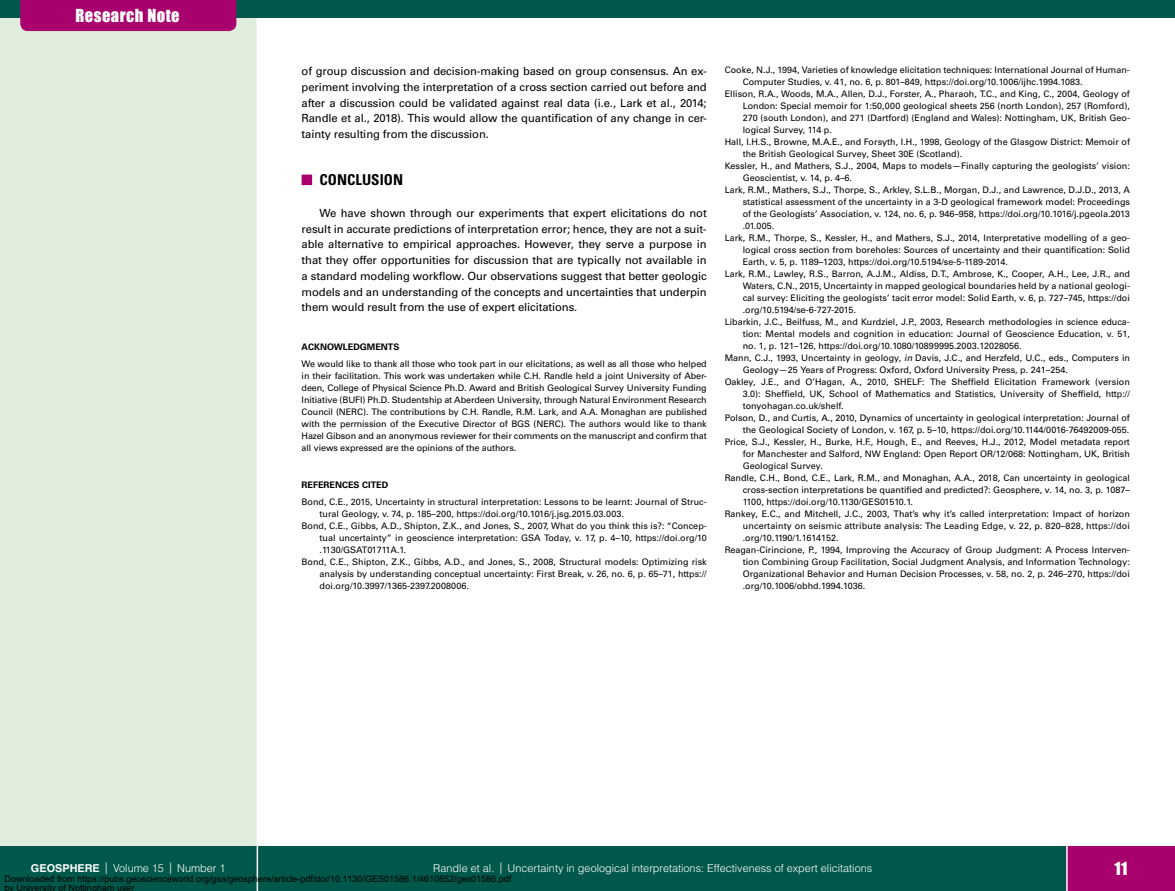
<style>
.page{position:relative;width:1175px;height:891px;background:#fff}
.page>*{position:absolute;margin:0;border:0;box-sizing:border-box;transform-origin:0 0}
.t1{font:16.5px "Impact";letter-spacing:.03em;color:#fff}
.t2{font:700 condensed 15px "Univers LT Std";color:#000}
.t3{font:11.25px/15.8px "Univers LT Std";letter-spacing:-.01em;color:#000;text-align:justify}
.t4{font:300 10.8px "Helvetica LT Std";color:#fff}
.t5{font:9px/12px "Univers LT Std";color:#000;text-align:justify}
.t6{font:9px/9px "Arial";color:#000}
.t7{font:700 9px "Univers LT Std";color:#000}
.s1{font-style:italic}
.s2{font-weight:700}
.s3{font-size:11.25px}
</style>
<div class="page">
<div style="left:0;top:0;width:256px;height:891px;background:#e0ecdc"></div>
<div style="left:0;top:846px;width:1174px;height:45px;background:#00584a"></div>
<hr style="left:256px;top:0;width:2px;height:891px;background:#fff">
<div style="left:0;top:0;width:1174px;height:18px;background:#00584a"></div>
<div style="left:20px;top:0;width:216px;height:31px;background:#a8006c"></div>
<div style="left:1066px;top:846px;width:108px;height:45px;background:#a8006c"></div>
<hr style="left:1066px;top:846px;width:1px;height:45px;background:#fff">
<div style="left:302px;top:175px;width:10px;height:10px;background:#a8006c"></div>
<h1 class="t1" style="left:75px;top:3px;width:106px">Research Note</h1>
<p class="t3" style="left:302px;top:63px;width:407px">of group discussion and decision-making based on group consensus. An ex&shy;periment involving the interpretation of a cross section carried out before and after a discussion could be validated against real data (i.e., Lark et al., 2014; Randle et al., 2018). This would allow the quantification of any change in cer&shy;tainty resulting from the discussion.</p>
<h2 class="t2" style="left:320px;top:171px;width:85px">CONCLUSION</h2>
<p class="t3" style="left:302px;top:205px;width:407px;text-indent:18px">We have shown through our experiments that expert elicitations do not result in accurate predictions of interpretation error; hence, they are not a suit&shy;able alternative to empirical approaches. However, they serve a purpose in that they offer opportunities for discussion that are typically not available in a standard modeling workflow. Our observations suggest that better geologic models and an understanding of the concepts and uncertainties that underpin them would result from the use of expert elicitations.</p>
<p class="t7" style="left:302px;top:342px;width:99px">ACKNOWLEDGMENTS</p>
<p class="t5" style="left:302px;top:358px;width:407px">We would like to thank all those who took part in our elicitations, as well as all those who helped in their facilitation. This work was undertaken while C.H. Randle held a joint University of Aber&shy;deen, College of Physical Science Ph.D. Award and British Geological Survey University Funding Initiative (BUFI) Ph.D. Studentship at Aberdeen University, through Natural Environment Research Council (NERC). The contributions by C.H. Randle, R.M. Lark, and A.A. Monaghan are published with the permission of the Executive Director of BGS (NERC). The authors would like to thank Hazel Gibson and an anonymous reviewer for their comments on the manuscript and confirm that all views expressed are the opinions of the authors.</p>
<p class="t7" style="left:302px;top:480px;width:88px">REFERENCES CITED</p>
<p class="t5" style="left:302px;top:496px;width:406px">Bond, C.E., 2015, Uncertainty in structural interpretation: Lessons to be learnt: Journal of Struc-</p>
<p class="t5" style="left:320px;top:508px;width:306px">tural Geology, v. 74, p. 185–200, https://doi.org/10.1016/j.jsg.2015.03.003.</p>
<p class="t5" style="left:302px;top:520px;width:407px">Bond, C.E., Gibbs, A.D., Shipton, Z.K., and Jones, S., 2007, What do you think this is?: “Concep-</p>
<p class="t5" style="left:320px;top:532px;width:388px">tual uncertainty” in geoscience interpretation: GSA Today, v. 17, p. 4–10, https://doi.org/10</p>
<p class="t5" style="left:320px;top:544px;width:88px">.1130/GSAT01711A.1.</p>
<p class="t5" style="left:302px;top:556px;width:406px">Bond, C.E., Shipton, Z.K., Gibbs, A.D., and Jones, S., 2008, Structural models: Optimizing risk</p>
<p class="t5" style="left:320px;top:568px;width:389px">analysis by understanding conceptual uncertainty: First Break, v. 26, no. 6, p. 65–71, https://</p>
<p class="t5" style="left:320px;top:580px;width:151px">doi.org/10.3997/1365-2397.2008006.</p>
<p class="t5" style="left:724px;top:64px;width:406px">Cooke, N.J., 1994, Varieties of knowledge elicitation techniques: International Journal of Human-</p>
<p class="t5" style="left:742px;top:76px;width:341px">Computer Studies, v. 41, no. 6, p. 801–849, https://doi.org/10.1006/ijhc.1994.1083.</p>
<p class="t5" style="left:724px;top:88px;width:406px">Ellison, R.A., Woods, M.A., Allen, D.J., Forster, A., Pharaoh, T.C., and King, C., 2004, Geology of</p>
<p class="t5" style="left:742px;top:100px;width:388px">London: Special memoir for 1:50,000 geological sheets 256 (north London), 257 (Romford),</p>
<p class="t5" style="left:742px;top:112px;width:389px">270 (south London), and 271 (Dartford) (England and Wales): Nottingham, UK, British Geo-</p>
<p class="t5" style="left:742px;top:124px;width:91px">logical Survey, 114 p.</p>
<p class="t5" style="left:724px;top:136px;width:407px">Hall, I.H.S., Browne, M.A.E., and Forsyth, I.H., 1998, Geology of the Glasgow District: Memoir of</p>
<p class="t5" style="left:742px;top:148px;width:221px">the British Geological Survey, Sheet 30E (Scotland).</p>
<p class="t5" style="left:724px;top:160px;width:407px">Kessler, H., and Mathers, S.J., 2004, Maps to models—Finally capturing the geologists’ vision:</p>
<p class="t5" style="left:742px;top:172px;width:111px">Geoscientist, v. 14, p. 4–6.</p>
<p class="t5" style="left:724px;top:184px;width:406px">Lark, R.M., Mathers, S.J., Thorpe, S., Arkley, S.L.B., Morgan, D.J., and Lawrence, D.J.D., 2013, A</p>
<p class="t5" style="left:742px;top:196px;width:389px">statistical assessment of the uncertainty in a 3-D geological framework model: Proceedings</p>
<p class="t5" style="left:742px;top:208px;width:388px">of the Geologists’ Association, v. 124, no. 6, p. 946–958, https://doi.org/10.1016/j.pgeola.2013</p>
<p class="t5" style="left:742px;top:220px;width:33px">.01.005.</p>
<p class="t5" style="left:724px;top:232px;width:406px">Lark, R.M., Thorpe, S., Kessler, H., and Mathers, S.J., 2014, Interpretative modelling of a geo-</p>
<p class="t5" style="left:742px;top:244px;width:389px">logical cross section from boreholes: Sources of uncertainty and their quantification: Solid</p>
<p class="t5" style="left:742px;top:256px;width:266px">Earth, v. 5, p. 1189–1203, https://doi.org/10.5194/se-5-1189-2014.</p>
<p class="t5" style="left:724px;top:268px;width:407px">Lark, R.M., Lawley, R.S., Barron, A.J.M., Aldiss, D.T., Ambrose, K., Cooper, A.H., Lee, J.R., and</p>
<p class="t5" style="left:742px;top:280px;width:388px">Waters, C.N., 2015, Uncertainty in mapped geological boundaries held by a national geologi-</p>
<p class="t5" style="left:742px;top:292px;width:388px">cal survey: Eliciting the geologists’ tacit error model: Solid Earth, v. 6, p. 727–745, https://doi</p>
<p class="t5" style="left:742px;top:304px;width:115px">.org/10.5194/se-6-727-2015.</p>
<p class="t5" style="left:724px;top:316px;width:406px">Libarkin, J.C., Beilfuss, M., and Kurdziel, J.P., 2003, Research methodologies in science educa-</p>
<p class="t5" style="left:742px;top:328px;width:388px">tion: Mental models and cognition in education: Journal of Geoscience Education, v. 51,</p>
<p class="t5" style="left:742px;top:340px;width:280px">no. 1, p. 121–126, https://doi.org/10.1080/10899995.2003.12028056.</p>
<p class="t5" style="left:724px;top:352px;width:407px">Mann, C.J., 1993, Uncertainty in geology, <span class="s1">in</span> Davis, J.C., and Herzfeld, U.C., eds., Computers in</p>
<p class="t5" style="left:742px;top:364px;width:326px">Geology—25 Years of Progress: Oxford, Oxford University Press, p. 241–254.</p>
<p class="t5" style="left:724px;top:376px;width:406px">Oakley, J.E., and O’Hagan, A., 2010, SHELF: The Sheffield Elicitation Framework (version</p>
<p class="t5" style="left:742px;top:388px;width:388px">3.0): Sheffield, UK, School of Mathematics and Statistics, University of Sheffield, http://</p>
<p class="t5" style="left:742px;top:400px;width:102px">tonyohagan.co.uk/shelf.</p>
<p class="t5" style="left:724px;top:412px;width:406px">Polson, D., and Curtis, A., 2010, Dynamics of uncertainty in geological interpretation: Journal of</p>
<p class="t5" style="left:742px;top:424px;width:388px">the Geological Society of London, v. 167, p. 5–10, https://doi.org/10.1144/0016-76492009-055.</p>
<p class="t5" style="left:724px;top:436px;width:406px">Price, S.J., Kessler, H., Burke, H.F., Hough, E., and Reeves, H.J., 2012, Model metadata report</p>
<p class="t5" style="left:742px;top:448px;width:389px">for Manchester and Salford, NW England: Open Report OR/12/068: Nottingham, UK, British</p>
<p class="t5" style="left:742px;top:460px;width:82px">Geological Survey.</p>
<p class="t5" style="left:724px;top:472px;width:406px">Randle, C.H., Bond, C.E., Lark, R.M., and Monaghan, A.A., 2018, Can uncertainty in geological</p>
<p class="t5" style="left:742px;top:484px;width:389px">cross-section interpretations be quantified and predicted?: Geosphere, v. 14, no. 3, p. 1087–</p>
<p class="t5" style="left:742px;top:496px;width:172px">1100, https://doi.org/10.1130/GES01510.1.</p>
<p class="t5" style="left:724px;top:508px;width:407px">Rankey, E.C., and Mitchell, J.C., 2003, That’s why it’s called interpretation: Impact of horizon</p>
<p class="t5" style="left:742px;top:520px;width:389px">uncertainty on seismic attribute analysis: The Leading Edge, v. 22, p. 820–828, https://doi</p>
<p class="t5" style="left:742px;top:532px;width:97px">.org/10.1190/1.1614152.</p>
<p class="t5" style="left:724px;top:544px;width:406px">Reagan-Cirincione, P., 1994, Improving the Accuracy of Group Judgment: A Process Interven-</p>
<p class="t5" style="left:742px;top:556px;width:388px">tion Combining Group Facilitation, Social Judgment Analysis, and Information Technology:</p>
<p class="t5" style="left:742px;top:568px;width:388px">Organizational Behavior and Human Decision Processes, v. 58, no. 2, p. 246–270, https://doi</p>
<p class="t5" style="left:742px;top:580px;width:124px">.org/10.1006/obhd.1994.1036.</p>
<p class="t4" style="left:433px;top:862px;width:63px">Randle et al.</p>
<h1 class="t1" style="left:1114px;top:856px;width:15px">11</h1>
<p class="t4" style="left:31px;top:862px;width:196px"><span class="s2">GEOSPHERE</span> <span class="s3">|</span> Volume 15 <span class="s3">|</span> Number 1</p>
<p class="t4" style="left:500px;top:862px;width:374px"><span class="s3">|</span> Uncertainty in geological interpretations: Effectiveness of expert elicitations</p>
<p class="t6" style="left:4px;top:875px;width:508px">Downloaded from https://pubs.geoscienceworld.org/gsa/geosphere/article-pdf/doi/10.1130/GES01586.1/4610852/ges01586.pdf by University of Nottingham user</p>
</div>
